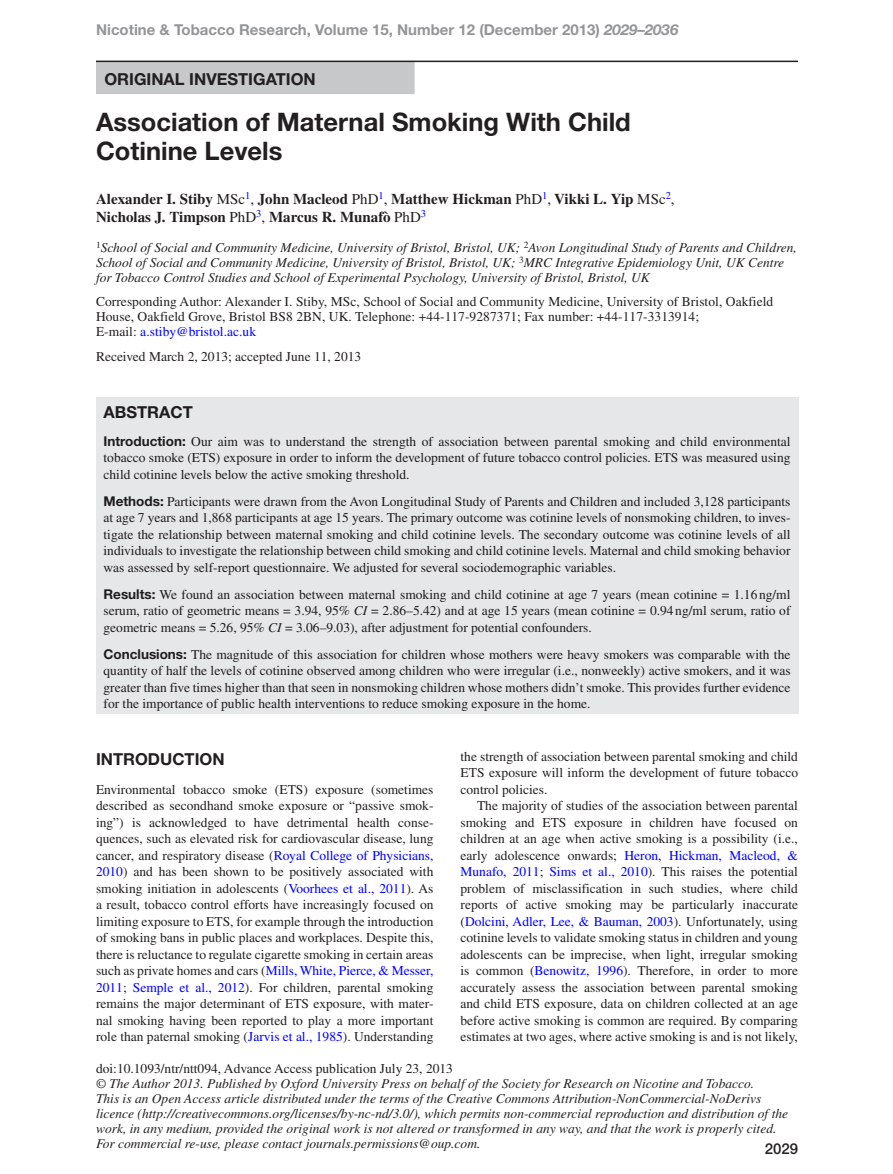
<style>
.page{position:relative;width:893px;height:1174px;background:#fff}
.page>*{position:absolute;margin:0;border:0;box-sizing:border-box;transform-origin:0 0}
.t1{font:700 25.5px/28.5px "Helvetica Neue LT Std";color:#231f20}
.t2{font:700 16.5px "Helvetica Neue LT Std";color:#231f20}
.t3{font:700 15px/18px "Times LT Std";color:#231f20}
.t4{font:700 15px "Helvetica Neue LT Std";color:#939598}
.t5{font:500 15px "Helvetica Neue LT Std";color:#231f20}
.t6{font:13.5px/16.5px "Times LT Std";color:#231f20;text-align:justify}
.t7{font:italic 13.5px/15px "Times LT Std";color:#231f20}
.s1{font-style:italic}
.s2{font-weight:400}
.s3{color:#00f}
.s4{font-family:"Helvetica Neue LT Std";font-weight:700}
</style>
<div class="page">
<div style="left:96px;top:61px;width:319px;height:33px;background:#c7c8ca"></div>
<hr style="left:96px;top:61px;width:702px;height:1px;background:#231f20">
<div style="left:96px;top:398px;width:702px;height:316px;background:#e6e7e9"></div>
<p class="t4" style="left:96px;top:20px;width:584px">Nicotine &amp; Tobacco Research, Volume 15, Number 12 (December 2013) <span class="s1">2029</span>–<span class="s1">2036</span></p>
<p class="t2" style="left:104px;top:68px;width:213px">Original Investigation</p>
<h1 class="t1" style="left:96px;top:107px;width:536px">Association of Maternal Smoking With Child<br>Cotinine Levels</h1>
<p class="t3" style="left:96px;top:189px;width:580px">Alexander I. Stiby <span class="s2">MSc</span><sup>1</sup><span class="s2">,</span> John Macleod <span class="s2">PhD</span><sup>1</sup><span class="s2">,</span> Matthew Hickman <span class="s2">PhD</span><sup>1</sup><span class="s2">,</span> Vikki L. Yip <span class="s2">MSc</span><sup>2</sup><span class="s2">,<br></span>Nicholas J. Timpson <span class="s2">PhD</span><sup>3</sup><span class="s2">,</span> Marcus R. Munafò <span class="s2">PhD</span><sup>3</sup></p>
<p class="t7" style="left:96px;top:240px;width:702px"><sup>1</sup>School of Social and Community Medicine, University of Bristol, Bristol, UK; <sup>2</sup>Avon Longitudinal Study of Parents and Children,<br>School of Social and Community Medicine, University of Bristol, Bristol, UK; <sup>3</sup>MRC Integrative Epidemiology Unit, UK Centre for Tobacco Control Studies and School of Experimental Psychology, University of Bristol, Bristol, UK</p>
<p class="t6" style="left:96px;top:294px;width:679px;line-height:15px;text-align:left">Corresponding Author: Alexander I. Stiby, MSc, School of Social and Community Medicine, University of Bristol, Oakfield<br>House, Oakfield Grove, Bristol BS8 2BN, UK. Telephone: +44-117-9287371; Fax number: +44-117-3313914;<br>E-mail: <span class="s3">a.stiby@bristol.ac.uk</span></p>
<p class="t6" style="left:96px;top:348px;width:267px">Received March 2, 2013; accepted June 11, 2013</p>
<p class="t2" style="left:104px;top:402px;width:91px">Abstract</p>
<p class="t6" style="left:104px;top:432px;width:689px"><span class="s4">Introduction:</span> Our aim was to understand the strength of association between parental smoking and child environmental tobacco smoke (ETS) exposure in order to inform the development of future tobacco control policies. ETS was measured using child cotinine levels below the active smoking threshold.</p>
<p class="t6" style="left:104px;top:492px;width:689px"><span class="s4">Methods:</span> Participants were drawn from the Avon Longitudinal Study of Parents and Children and included 3,128 participants at age 7 years and 1,868 participants at age 15 years. The primary outcome was cotinine levels of nonsmoking children, to inves&shy;tigate the relationship between maternal smoking and child cotinine levels. The secondary outcome was cotinine levels of all individuals to investigate the relationship between child smoking and child cotinine levels. Maternal and child smoking behavior was assessed by self-report questionnaire. We adjusted for several sociodemographic variables.</p>
<p class="t6" style="left:104px;top:585px;width:688px"><span class="s4">Results:</span> We found an association between maternal smoking and child cotinine at age 7 years (mean cotinine = 1.16ng/ml serum, ratio of geometric means = 3.94, 95% <span class="s1">CI</span> = 2.86–5.42) and at age 15 years (mean cotinine = 0.94 ng/ml serum, ratio of geometric means = 5.26, 95% <span class="s1">CI</span> = 3.06–9.03), after adjustment for potential confounders.</p>
<p class="t6" style="left:104px;top:645px;width:689px"><span class="s4">Conclusions:</span> The magnitude of this association for children whose mothers were heavy smokers was comparable with the quantity of half the levels of cotinine observed among children who were irregular (i.e., nonweekly) active smokers, and it was greater than five times higher than that seen in nonsmoking children whose mothers didn’t smoke. This provides further evidence for the importance of public health interventions to reduce smoking exposure in the home.</p>
<p class="t2" style="left:96px;top:749px;width:130px">Introduction</p>
<p class="t6" style="left:96px;top:780px;width:339px">Environmental tobacco smoke (ETS) exposure (sometimes described as secondhand smoke exposure or “passive smok&shy;ing”) is acknowledged to have detrimental health conse&shy;quences, such as elevated risk for cardiovascular disease, lung cancer, and respiratory disease (<span class="s3">Royal College of Physicians, 2010</span>) and has been shown to be positively associated with smoking initiation in adolescents (<span class="s3">Voorhees et al., 2011</span>). As a result, tobacco control efforts have increasingly focused on limiting exposure to ETS, for example through the introduction of smoking bans in public places and workplaces. Despite this, there is reluctance to regulate cigarette smoking in certain areas such as private homes and cars (<span class="s3">Mills, White, Pierce, &amp; Messer, 2011</span>; <span class="s3">Semple et al., 2012</span>). For children, parental smoking remains the major determinant of ETS exposure, with mater&shy;nal smoking having been reported to play a more important role than paternal smoking (<span class="s3">Jarvis et al., 1985</span>). Understanding</p>
<p class="t6" style="left:96px;top:1060px;width:359px">doi:10.1093/ntr/ntt094, Advance Access publication July 23, 2013</p>
<p class="t6" style="left:460px;top:747px;width:339px">the strength of association between parental smoking and child ETS exposure will inform the development of future tobacco control policies.</p>
<p class="t6" style="left:460px;top:797px;width:339px;text-indent:16px">The majority of studies of the association between parental smoking and ETS exposure in children have focused on children at an age when active smoking is a possibility (i.e., early adolescence onwards; <span class="s3">Heron, Hickman, Macleod, &amp; Munafo, 2011</span>; <span class="s3">Sims et al., 2010</span>). This raises the potential problem of misclassification in such studies, where child reports of active smoking may be particularly inaccurate (<span class="s3">Dolcini, Adler, Lee, &amp; Bauman, 2003</span>). Unfortunately, using cotinine levels to validate smoking status in children and young adolescents can be imprecise, when light, irregular smoking is common (<span class="s3">Benowitz, 1996</span>). Therefore, in order to more accurately assess the association between parental smoking and child ETS exposure, data on children collected at an age before active smoking is common are required. By comparing estimates at two ages, where active smoking is and is not likely,</p>
<p class="t7" style="left:96px;top:1075px;width:694px">© The Author 2013. Published by Oxford University Press on behalf of the Society for Research on Nicotine and Tobacco.<br>This is an Open Access article distributed under the terms of the Creative Commons Attribution-NonCommercial-NoDerivs licence (http://creativecommons.org/licenses/by-nc-nd/3.0/), which permits non-commercial reproduction and distribution of the work, in any medium, provided the original work is not altered or transformed in any way, and that the work is properly cited.<br>For commercial re-use, please contact journals.permissions@oup.com.</p>
<p class="t5" style="left:765px;top:1139px;width:35px">2029</p>
</div>
